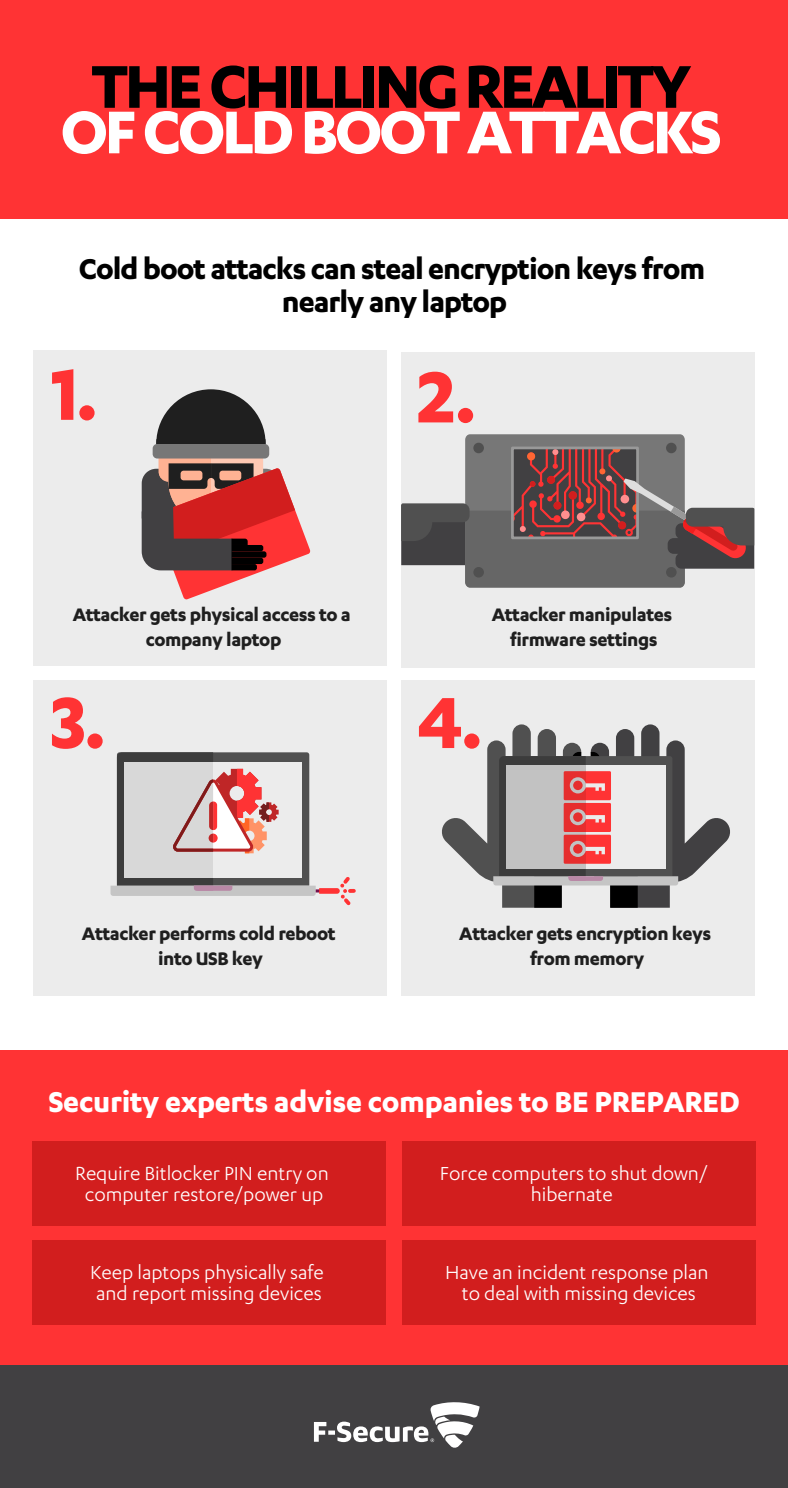
<style>
.page{position:relative;width:788px;height:1488px;background:#fff}
.page>*{position:absolute;margin:0;border:0;box-sizing:border-box;transform-origin:0 0}
.t1{font:700 84px "F Secure Sans";color:#ff3334}
.t2{font:70px "F Secure Sans Headline";letter-spacing:-.05em;color:#000}
.t3{font:70px "F Secure Sans Headline";letter-spacing:-.05em;color:#fff}
.t4{font:700 33.25px/33.2px "F Secure Sans";letter-spacing:-.03em;color:#000;text-align:center}
.t5{font:700 33.25px "F Secure Sans";letter-spacing:-.01em;color:#fff}
.t6{font:21.88px/21px "F Secure Sans";color:#fff;text-align:center}
.t7{font:700 21px/25.2px "F Secure Sans";letter-spacing:-.02em;color:#1f1f1f;text-align:center}
</style>
<div class="page">
<div style="left:33px;top:350px;width:354px;height:315px;background:#ececec"></div>
<div style="left:401px;top:353px;width:353px;height:315px;background:#ececec"></div>
<div style="left:33px;top:680px;width:354px;height:315px;background:#ececec"></div>
<div style="left:401px;top:680px;width:353px;height:315px;background:#ececec"></div>
<div style="left:0;top:1050px;width:788px;height:317px;background:#ff3334"></div>
<div style="left:0;top:0;width:788px;height:219px;background:#ff3334"></div>
<div style="left:0;top:1365px;width:788px;height:123px;background:#414042"></div>
<svg style="left:314px;top:1402px;width:165px;height:46px"></svg>
<div style="left:32px;top:1141px;width:354px;height:84px;background:#d21e1e"></div>
<div style="left:402px;top:1141px;width:353px;height:84px;background:#d21e1e"></div>
<div style="left:32px;top:1240px;width:354px;height:84px;background:#d21e1e"></div>
<div style="left:402px;top:1240px;width:353px;height:84px;background:#d21e1e"></div>
<svg style="left:142px;top:389px;width:168px;height:211px"></svg>
<svg style="left:401px;top:434px;width:353px;height:154px"></svg>
<svg style="left:110px;top:752px;width:244px;height:154px"></svg>
<svg style="left:442px;top:724px;width:288px;height:183px"></svg>
<svg style="left:506px;top:765px;width:79px;height:104px;background:#c8a7a7"></svg>
<h2 class="t2" style="left:91px;top:50px;width:601px">THE CHILLING REALITY</h2>
<h2 class="t3" style="left:60px;top:96px;width:663px">OF COLD BOOT ATTACKS</h2>
<h3 class="t4" style="left:79px;top:251px;width:628px">Cold boot attacks can steal encryption keys from nearly any laptop</h3>
<h1 class="t1" style="left:50px;top:346px;width:50px">1.</h1>
<h1 class="t1" style="left:417px;top:349px;width:61px">2.</h1>
<p class="t7" style="left:73px;top:601px;width:279px">Attacker gets physical access to a company laptop</p>
<p class="t7" style="left:492px;top:601px;width:182px">Attacker manipulates firmware settings</p>
<h1 class="t1" style="left:50px;top:674px;width:58px">3.</h1>
<h1 class="t1" style="left:417px;top:674px;width:68px">4.</h1>
<p class="t7" style="left:82px;top:920px;width:255px">Attacker performs cold reboot into USB key</p>
<p class="t7" style="left:459px;top:920px;width:253px">Attacker gets encryption keys from memory</p>
<h3 class="t5" style="left:48px;top:1083px;width:693px">Security experts advise companies to BE PREPARED</h3>
<p class="t6" style="left:75px;top:1161px;width:255px">Require Bitlocker PIN entry on computer restore/power up</p>
<p class="t6" style="left:440px;top:1161px;width:269px">Force computers to shut down/ hibernate</p>
<p class="t6" style="left:90px;top:1261px;width:235px;text-align:left">Keep laptops physically safe and report missing devices</p>
<p class="t6" style="left:445px;top:1260px;width:265px">Have an incident response plan to deal with missing devices</p>
</div>
